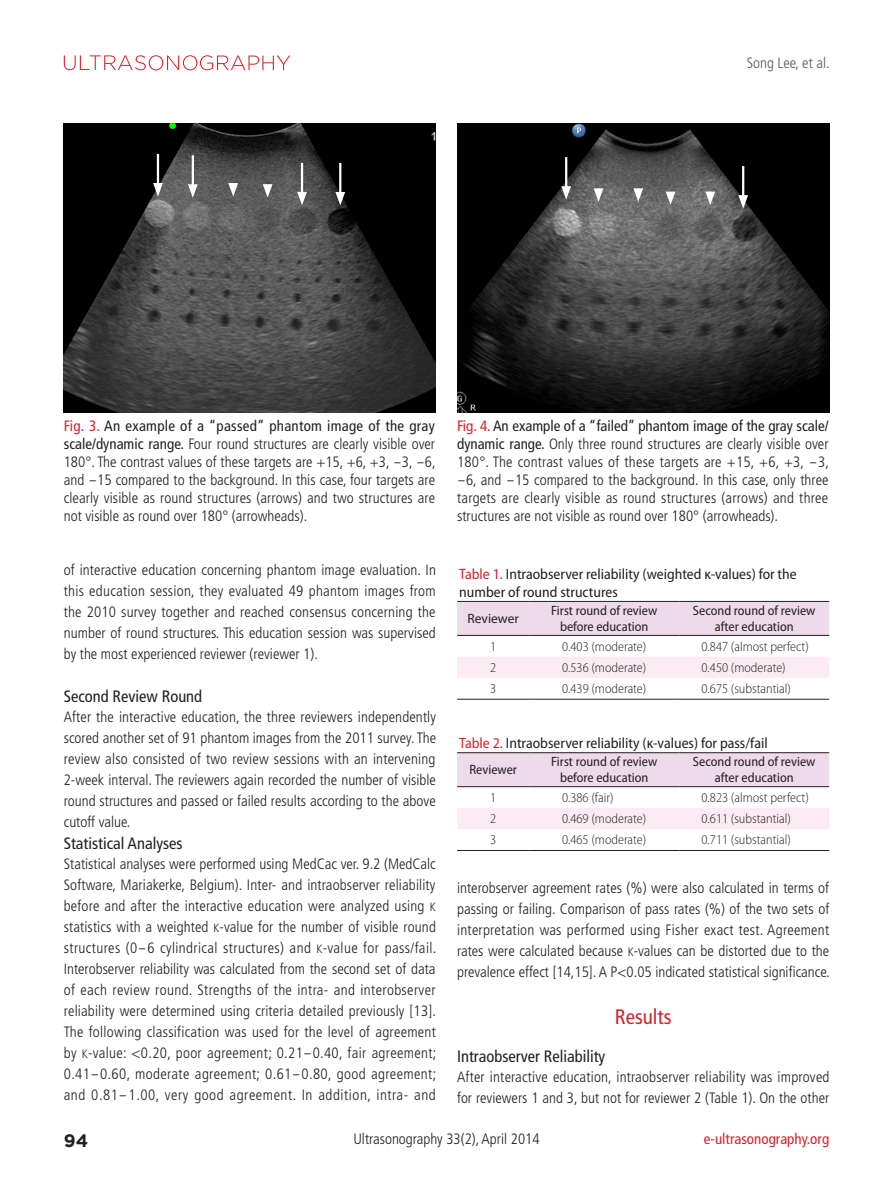
<style>
.page{position:relative;width:893px;height:1191px;background:#fff}
.page>*{position:absolute;margin:0;border:0;box-sizing:border-box;transform-origin:0 0}
.중제-중요{font:condensed 21px "Frutiger LT Std";color:#d1232a}
.t1{font:700 18px "Gotham";color:#231f20}
.소제{font:condensed 16.5px "Frutiger LT Std";color:#231f20}
.본문{font:300 condensed 15px/21px "Frutiger LT Std";color:#231f20;text-align:justify}
.fig-제목{font:300 condensed 15px/18px "Frutiger LT Std";color:#231f20;text-align:justify}
.Table-제목{font:semi-condensed 15px/18px "Myriad Pro";color:#231f20}
.t2{font:condensed 15px "Frutiger LT Std";color:#d1232a}
.t3{font:300 condensed 15px "Frutiger LT Std";color:#57585a}
.Table-본문{font:300 semi-condensed 13.5px "Myriad Pro";color:#231f20}
.Table-먹{font:semi-condensed 13.5px/16.2px "Myriad Pro";color:#231f20;text-align:center}
.Table-먹-2{font:13.5px "Myriad Pro";color:#231f20}
.s1{font-weight:400;color:#d1232a}
.s2{font-weight:400}
.s3{font-size:12px}
.s4{color:#d1232a}
</style>
<div class="page">
<svg style="left:64px;top:55px;width:226px;height:15px"></svg>
<img style="left:457px;top:123px;width:372px;height:289px">
<hr style="left:565px;top:157px;width:2px;height:33px;background:#fff">
<svg style="left:561px;top:186px;width:10px;height:14px"></svg>
<svg style="left:594px;top:188px;width:9px;height:14px"></svg>
<svg style="left:705px;top:192px;width:10px;height:13px"></svg>
<svg style="left:666px;top:192px;width:9px;height:13px"></svg>
<svg style="left:633px;top:188px;width:10px;height:14px"></svg>
<hr style="left:742px;top:166px;width:2px;height:33px;background:#fff">
<svg style="left:738px;top:195px;width:10px;height:14px"></svg>
<img style="left:64px;top:123px;width:372px;height:289px">
<hr style="left:157px;top:154px;width:2px;height:33px;background:#fff">
<svg style="left:153px;top:183px;width:10px;height:13px"></svg>
<hr style="left:192px;top:155px;width:2px;height:33px;background:#fff">
<svg style="left:188px;top:184px;width:10px;height:14px"></svg>
<hr style="left:301px;top:163px;width:2px;height:33px;background:#fff">
<svg style="left:297px;top:192px;width:10px;height:13px"></svg>
<svg style="left:263px;top:184px;width:10px;height:14px"></svg>
<svg style="left:228px;top:183px;width:10px;height:13px"></svg>
<hr style="left:339px;top:163px;width:2px;height:33px;background:#fff">
<svg style="left:335px;top:192px;width:10px;height:13px"></svg>
<div style="left:457px;top:602px;width:372px;height:33px;background:#eddaea"></div>
<div style="left:457px;top:657px;width:372px;height:21px;background:#fcebf2"></div>
<hr style="left:457px;top:601px;width:72px;height:1px;background:#231f20">
<hr style="left:529px;top:601px;width:150px;height:1px;background:#231f20">
<hr style="left:679px;top:601px;width:150px;height:1px;background:#231f20">
<hr style="left:457px;top:635px;width:72px;height:1px;background:#231f20">
<hr style="left:529px;top:635px;width:150px;height:1px;background:#231f20">
<hr style="left:679px;top:635px;width:150px;height:1px;background:#231f20">
<hr style="left:457px;top:699px;width:72px;height:1px;background:#231f20">
<hr style="left:529px;top:699px;width:150px;height:1px;background:#231f20">
<hr style="left:679px;top:699px;width:150px;height:1px;background:#231f20">
<div style="left:457px;top:753px;width:372px;height:33px;background:#eddaea"></div>
<div style="left:457px;top:808px;width:372px;height:21px;background:#fcebf2"></div>
<hr style="left:457px;top:850px;width:72px;height:1px;background:#231f20">
<hr style="left:529px;top:850px;width:150px;height:1px;background:#231f20">
<hr style="left:679px;top:850px;width:150px;height:1px;background:#231f20">
<hr style="left:457px;top:752px;width:72px;height:1px;background:#231f20">
<hr style="left:529px;top:752px;width:150px;height:1px;background:#231f20">
<hr style="left:679px;top:752px;width:150px;height:1px;background:#231f20">
<hr style="left:457px;top:786px;width:72px;height:1px;background:#231f20">
<hr style="left:529px;top:786px;width:150px;height:1px;background:#231f20">
<hr style="left:679px;top:786px;width:150px;height:1px;background:#231f20">
<p class="t3" style="left:747px;top:54px;width:85px">Song Lee, et al.</p>
<p class="fig-제목" style="left:64px;top:417px;width:373px"><span class="s1">Fig. 3.</span> <span class="s2">An example of a “passed” phantom image of the gray scale/dynamic range.</span> Four round structures are clearly visible over 180°. The contrast values of these targets are +15, +6, +3, -3, -6, and -15 compared to the background. In this case, four targets are clearly visible as round structures (arrows) and two structures are not visible as round over 180° (arrowheads).</p>
<p class="본문" style="left:64px;top:559px;width:374px">of interactive education concerning phantom image evaluation. In this education session, they evaluated 49 phantom images from the 2010 survey together and reached consensus concerning the number of round structures. This education session was supervised by the most experienced reviewer (reviewer 1).</p>
<p class="소제" style="left:64px;top:686px;width:140px">Second Review Round</p>
<p class="본문" style="left:64px;top:706px;width:374px">After the interactive education, the three reviewers independently scored another set of 91 phantom images from the 2011 survey. The review also consisted of two review sessions with an intervening 2-week interval. The reviewers again recorded the number of visible round structures and passed or failed results according to the above cutoff value.</p>
<p class="소제" style="left:64px;top:833px;width:120px">Statistical Analyses</p>
<p class="본문" style="left:64px;top:853px;width:374px">Statistical analyses were performed using MedCac ver. 9.2 (MedCalc Software, Mariakerke, Belgium). Inter- and intraobserver reliability before and after the interactive education were analyzed using <span class="s3">K </span>statistics with a weighted <span class="s3">K</span>-value for the number of visible round structures (0-6 cylindrical structures) and <span class="s3">K</span>-value for pass/fail.<br>Interobserver reliability was calculated from the second set of data of each review round. Strengths of the intra- and interobserver reliability were determined using criteria detailed previously [13].<br>The following classification was used for the level of agreement by <span class="s3">K</span>-value: &lt;0.20, poor agreement; 0.21-0.40, fair agreement; 0.41-0.60, moderate agreement; 0.61-0.80, good agreement; and 0.81-1.00, very good agreement. In addition, intra- and</p>
<p class="fig-제목" style="left:457px;top:417px;width:373px"><span class="s1">Fig. 4.</span> <span class="s2">An example of a “failed” phantom image of the gray scale/ dynamic range.</span> Only three round structures are clearly visible over 180°. The contrast values of these targets are +15, +6, +3, -3, -6, and -15 compared to the background. In this case, only three targets are clearly visible as round structures (arrows) and three structures are not visible as round over 180° (arrowheads).</p>
<p class="Table-제목" style="left:459px;top:564px;width:339px"><span class="s4">Table 1.</span> Intraobserver reliability (weighted ĸ-values) for the number of round structures</p>
<p class="Table-먹-2" style="left:467px;top:610px;width:53px">Reviewer</p>
<p class="Table-먹" style="left:551px;top:602px;width:108px">First round of review</p>
<p class="Table-먹" style="left:560px;top:618px;width:90px">before education</p>
<p class="Table-먹" style="left:693px;top:602px;width:124px">Second round of review after education</p>
<p class="Table-본문" style="left:490px;top:638px;width:8px">1</p>
<p class="Table-본문" style="left:562px;top:638px;width:86px">0.403 (moderate)</p>
<p class="Table-본문" style="left:702px;top:638px;width:109px">0.847 (almost perfect)</p>
<p class="Table-본문" style="left:490px;top:659px;width:8px">2</p>
<p class="Table-본문" style="left:562px;top:659px;width:86px">0.536 (moderate)</p>
<p class="Table-본문" style="left:702px;top:659px;width:86px">0.450 (moderate)</p>
<p class="Table-본문" style="left:490px;top:680px;width:8px">3</p>
<p class="Table-본문" style="left:562px;top:680px;width:86px">0.439 (moderate)</p>
<p class="Table-본문" style="left:702px;top:680px;width:91px">0.675 (substantial)</p>
<p class="Table-제목" style="left:459px;top:734px;width:310px"><span class="s4">Table 2.</span> Intraobserver reliability (ĸ-values) for pass/fail</p>
<p class="Table-먹" style="left:469px;top:761px;width:49px">Reviewer</p>
<p class="Table-먹" style="left:551px;top:753px;width:108px">First round of review</p>
<p class="Table-먹" style="left:560px;top:769px;width:90px">before education</p>
<p class="Table-먹" style="left:693px;top:753px;width:124px">Second round of review after education</p>
<p class="Table-본문" style="left:490px;top:789px;width:8px">1</p>
<p class="Table-본문" style="left:562px;top:789px;width:53px">0.386 (fair)</p>
<p class="Table-본문" style="left:702px;top:789px;width:109px">0.823 (almost perfect)</p>
<p class="Table-본문" style="left:490px;top:810px;width:8px">2</p>
<p class="Table-본문" style="left:562px;top:810px;width:86px">0.469 (moderate)</p>
<p class="Table-본문" style="left:702px;top:810px;width:91px">0.611 (substantial)</p>
<p class="Table-본문" style="left:490px;top:832px;width:8px">3</p>
<p class="Table-본문" style="left:562px;top:832px;width:86px">0.465 (moderate)</p>
<p class="Table-본문" style="left:702px;top:832px;width:91px">0.711 (substantial)</p>
<p class="본문" style="left:457px;top:877px;width:374px">interobserver agreement rates (%) were also calculated in terms of passing or failing. Comparison of pass rates (%) of the two sets of interpretation was performed using Fisher exact test. Agreement rates were calculated because <span class="s3">K</span>-values can be distorted due to the prevalence effect [14,15]. A P&lt;0.05 indicated statistical significance.</p>
<p class="중제-중요" style="left:615px;top:1004px;width:58px">Results</p>
<p class="소제" style="left:457px;top:1047px;width:150px">Intraobserver Reliability</p>
<p class="본문" style="left:457px;top:1066px;width:374px">After interactive education, intraobserver reliability was improved for reviewers 1 and 3, but not for reviewer 2 (Table 1). On the other</p>
<p class="t1" style="left:64px;top:1130px;width:26px">94</p>
<p class="본문" style="left:353px;top:1128px;width:188px">Ultrasonography 33(2), April 2014</p>
<p class="t2" style="left:704px;top:1130px;width:127px">e-ultrasonography.org</p>
</div>
